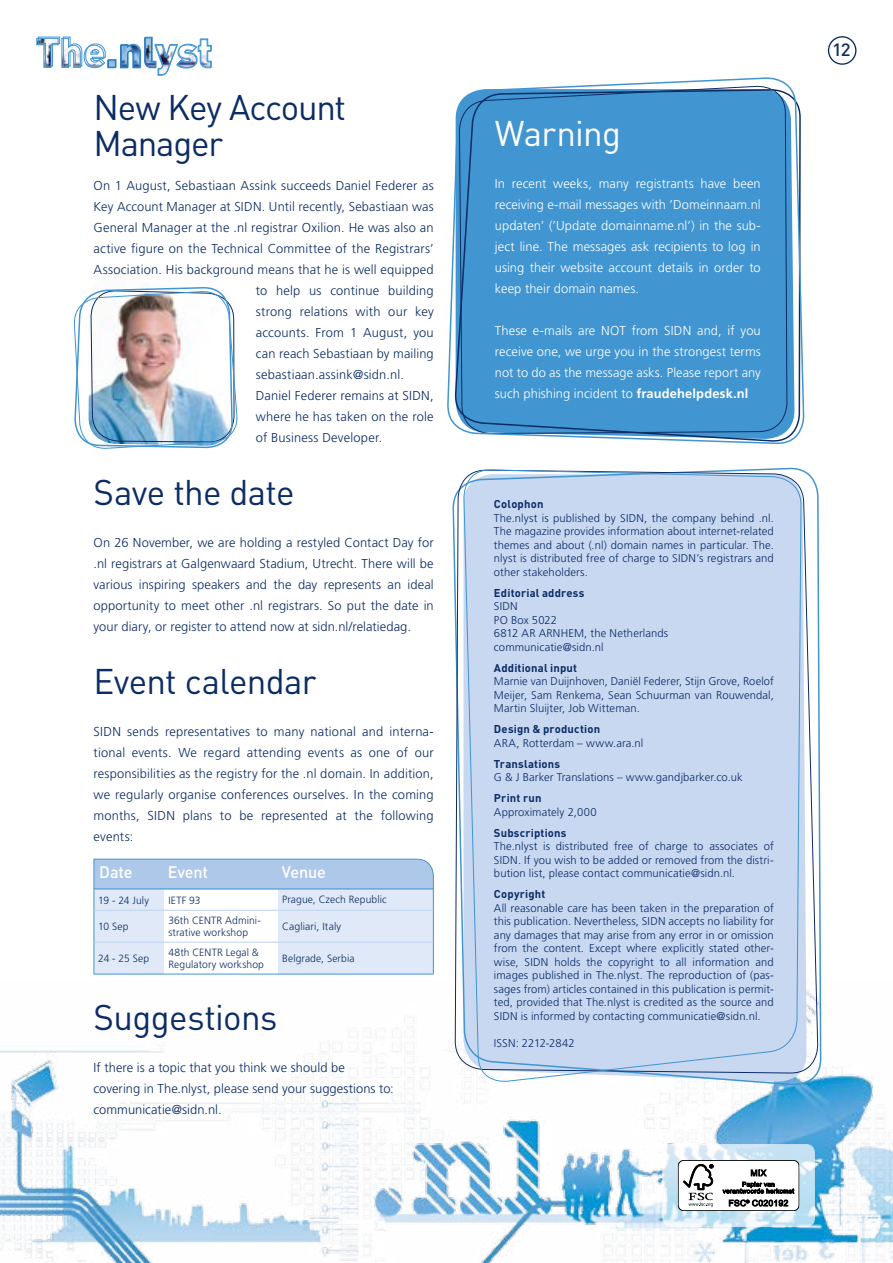
<style>
.page{position:relative;width:893px;height:1263px;background:#fff}
.page>*{position:absolute;margin:0;border:0;box-sizing:border-box;transform-origin:0 0}
.bodytekst{font:35.25px "DIN Pro";letter-spacing:-.02em;color:#0c2c65}
.bodytekst-2{font:35.25px "DIN Pro";letter-spacing:-.02em;color:#fff}
.t1{font:500 17.55px "DIN Pro";color:#0c2c65;scale:1.05 1}
.t2{font:500 16.5px "DIN Pro";letter-spacing:-.005em;color:#fff}
.bodytekst-3{font:300 12.9px/21px "Frutiger LT Std";letter-spacing:.01em;color:#0c2c65;text-align:justify}
.bodytekst-4{font:300 12.9px/21px "Frutiger LT Std";letter-spacing:.005em;color:#fff;text-align:justify}
.bodytekst-5{font:300 11.25px/13.5px "Frutiger LT Std";letter-spacing:.01em;color:#0c2c65;text-align:justify}
.tussenkopje{font:700 11.25px "DIN Pro";letter-spacing:.015em;color:#0c2c65}
.bodytekst-6{font:300 10.5px/12px "Frutiger LT Std";letter-spacing:.01em;color:#0c2c65}
.s1{font-weight:700}
</style>
<div class="page">
<img style="left:0;top:1017px;width:893px;height:246px">
<svg style="left:662px;top:1144px;width:153px;height:83px"></svg>
<div style="left:828px;top:36px;width:28px;height:29px;border:1px solid #0c2c65;border-radius:50%"></div>
<svg style="left:37px;top:37px;width:175px;height:39px"></svg>
<hr style="left:94px;top:974px;width:70px;height:1px;background:#4195d1">
<hr style="left:164px;top:974px;width:114px;height:1px;background:#4195d1">
<hr style="left:278px;top:974px;width:156px;height:1px;background:#4195d1">
<svg style="left:452px;top:469px;width:370px;height:702px"></svg>
<svg style="left:802px;top:470px;width:16px;height:603px"></svg>
<svg style="left:93px;top:858px;width:341px;height:116px"></svg>
<svg style="left:93px;top:858px;width:142px;height:40px;background:#b7cfec"></svg>
<img style="left:73px;top:287px;width:165px;height:162px">
<svg style="left:454px;top:444px;width:348px;height:819px"></svg>
<svg style="left:447px;top:77px;width:358px;height:367px;background:#519cd2"></svg>
<p class="bodytekst" style="left:94px;top:84px;width:254px">New Key Account</p>
<p class="bodytekst" style="left:94px;top:120px;width:131px">Manager</p>
<p class="bodytekst-3" style="left:94px;top:175px;width:342px">On 1 August, Sebastiaan Assink succeeds Daniel Federer as</p>
<p class="bodytekst-3" style="left:94px;top:196px;width:342px">Key Account Manager at SIDN. Until recently, Sebastiaan was</p>
<p class="bodytekst-3" style="left:94px;top:217px;width:342px">General Manager at the .nl registrar Oxilion. He was also an</p>
<p class="bodytekst-3" style="left:94px;top:238px;width:342px">active figure on the Technical Committee of the Registrars’</p>
<p class="bodytekst-3" style="left:94px;top:259px;width:342px">Association. His background means that he is well equipped</p>
<p class="bodytekst-3" style="left:256px;top:280px;width:179px">to help us continue building</p>
<p class="bodytekst-3" style="left:256px;top:301px;width:179px">strong relations with our key</p>
<p class="bodytekst-3" style="left:256px;top:322px;width:179px">accounts. From 1 August, you</p>
<p class="bodytekst-3" style="left:256px;top:343px;width:179px">can reach Sebastiaan by mailing</p>
<p class="bodytekst-3" style="left:256px;top:364px;width:150px">sebastiaan.assink@sidn.nl.</p>
<p class="bodytekst-3" style="left:256px;top:385px;width:179px">Daniel Federer remains at SIDN, where he has taken on the role of Business Developer.</p>
<p class="bodytekst" style="left:94px;top:468px;width:203px">Save the date</p>
<p class="bodytekst-3" style="left:94px;top:532px;width:342px">On 26 November, we are holding a restyled Contact Day for .nl registrars at Galgenwaard Stadium, Utrecht. There will be various inspiring speakers and the day represents an ideal opportunity to meet other .nl registrars. So put the date in your diary, or register to attend now at sidn.nl/relatiedag.</p>
<p class="bodytekst" style="left:94px;top:657px;width:224px">Event calendar</p>
<p class="bodytekst-3" style="left:94px;top:721px;width:342px">SIDN sends representatives to many national and interna&shy;tional events. We regard attending events as one of our responsibilities as the registry for the .nl domain. In addition, we regularly organise conferences ourselves. In the coming months, SIDN plans to be represented at the following events:</p>
<p class="t2" style="left:99px;top:861px;width:35px">Date</p>
<p class="t2" style="left:168px;top:861px;width:42px">Event</p>
<p class="t2" style="left:282px;top:861px;width:46px">Venue</p>
<p class="bodytekst-6" style="left:98px;top:894px;width:52px">19 - 24 July</p>
<p class="bodytekst-6" style="left:168px;top:894px;width:34px">IETF 93</p>
<p class="bodytekst-6" style="left:282px;top:893px;width:106px">Prague, Czech Republic</p>
<p class="bodytekst-6" style="left:98px;top:921px;width:32px">10 Sep</p>
<p class="bodytekst-6" style="left:168px;top:914px;width:93px">36th CENTR Admini&shy;strative workshop</p>
<p class="bodytekst-6" style="left:282px;top:920px;width:61px">Cagliari, Italy</p>
<p class="bodytekst-6" style="left:98px;top:952px;width:53px">24 - 25 Sep</p>
<p class="bodytekst-6" style="left:168px;top:946px;width:97px">48th CENTR Legal &amp;<br>Regulatory workshop</p>
<p class="bodytekst-6" style="left:282px;top:952px;width:74px">Belgrade, Serbia</p>
<p class="bodytekst" style="left:94px;top:993px;width:186px">Suggestions</p>
<p class="bodytekst-3" style="left:94px;top:1057px;width:253px">If there is a topic that you think we should be</p>
<p class="bodytekst-3" style="left:94px;top:1078px;width:302px">covering in The.nlyst, please send your suggestions to:</p>
<p class="bodytekst-3" style="left:94px;top:1099px;width:130px">communicatie@sidn.nl.</p>
<p class="bodytekst-2" style="left:495px;top:109px;width:128px">Warning</p>
<p class="bodytekst-4" style="left:495px;top:173px;width:267px">In recent weeks, many registrants have been receiving e-mail messages with ’Domeinnaam.nl updaten’ (’Update domainname.nl’) in the sub&shy;ject line. The messages ask recipients to log in using their website account details in order to keep their domain names.</p>
<p class="bodytekst-4" style="left:495px;top:320px;width:267px">These e-mails are NOT from SIDN and, if you receive one, we urge you in the strongest terms not to do as the message asks. Please report any such phishing incident to <span class="s1">fraudehelpdesk.nl</span></p>
<p class="tussenkopje" style="left:494px;top:496px;width:51px">Colophon</p>
<p class="bodytekst-5" style="left:494px;top:511px;width:281px">The.nlyst is published by SIDN, the company behind .nl.<br>The magazine provides information about internet-related themes and about (.nl) domain names in particular. The. nlyst is distributed free of charge to SIDN’s registrars and other stakeholders.</p>
<p class="tussenkopje" style="left:494px;top:585px;width:92px">Editorial address</p>
<p class="bodytekst-5" style="left:494px;top:600px;width:25px">SIDN</p>
<p class="bodytekst-5" style="left:494px;top:613px;width:65px">PO Box 5022</p>
<p class="bodytekst-5" style="left:494px;top:627px;width:176px">6812 AR ARNHEM, the Netherlands</p>
<p class="bodytekst-5" style="left:494px;top:640px;width:111px">communicatie@sidn.nl</p>
<p class="tussenkopje" style="left:494px;top:660px;width:85px">Additional input</p>
<p class="bodytekst-5" style="left:494px;top:675px;width:281px">Marnie van Duijnhoven, Daniël Federer, Stijn Grove, Roelof Meijer, Sam Renkema, Sean Schuurman van Rouwendal, Martin Sluijter, Job Witteman.</p>
<p class="tussenkopje" style="left:494px;top:721px;width:108px">Design &amp; production</p>
<p class="bodytekst-5" style="left:494px;top:736px;width:151px">ARA, Rotterdam – www.ara.nl</p>
<p class="tussenkopje" style="left:494px;top:756px;width:68px">Translations</p>
<p class="bodytekst-5" style="left:494px;top:771px;width:250px">G &amp; J Barker Translations – www.gandjbarker.co.uk</p>
<p class="tussenkopje" style="left:494px;top:790px;width:49px">Print run</p>
<p class="bodytekst-5" style="left:494px;top:805px;width:104px">Approximately 2,000</p>
<p class="tussenkopje" style="left:494px;top:825px;width:74px">Subscriptions</p>
<p class="bodytekst-5" style="left:494px;top:840px;width:281px">The.nlyst is distributed free of charge to associates of SIDN. If you wish to be added or removed from the distri&shy;bution list, please contact communicatie@sidn.nl.</p>
<p class="tussenkopje" style="left:494px;top:886px;width:53px">Copyright</p>
<p class="bodytekst-5" style="left:494px;top:901px;width:281px">All reasonable care has been taken in the preparation of this publication. Nevertheless, SIDN accepts no liability for any damages that may arise from any error in or omission from the content. Except where explicitly stated other&shy;wise, SIDN holds the copyright to all information and images published in The.nlyst. The reproduction of (pas&shy;sages from) articles contained in this publication is permit&shy;ted, provided that The.nlyst is credited as the source and SIDN is informed by contacting communicatie@sidn.nl.</p>
<p class="bodytekst-5" style="left:494px;top:1036px;width:82px">ISSN: 2212-2842</p>
<p class="t1" style="left:832px;top:38px;width:19px">12</p>
</div>
